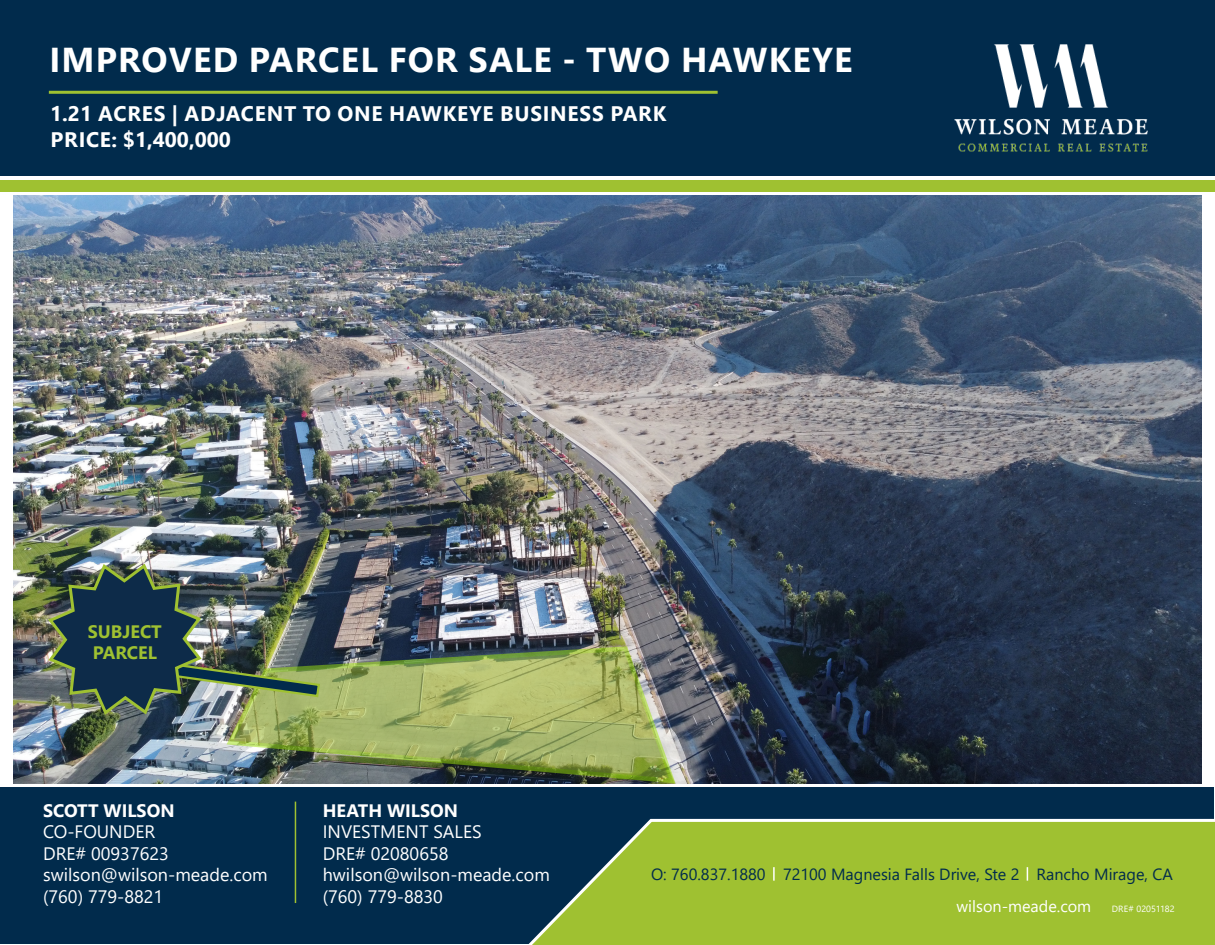
<style>
.page{position:relative;width:1215px;height:945px;background:#fff}
.page>*{position:absolute;margin:0;border:0;box-sizing:border-box;transform-origin:0 0}
.t1{font:700 34.5px "Segoe UI";letter-spacing:.035em;color:#fff}
.t2{font:700 21px "Segoe UI";letter-spacing:.035em;color:#fff}
.t3{font:700 21px "Segoe UI";letter-spacing:.015em;color:#fff}
.t4{font:18px "Segoe UI";color:#fff}
.t5{font:700 18px "Segoe UI";color:#fff}
.t6{font:700 18px "Segoe UI";color:#9fc131}
.t7{font:16.2px "Segoe UI";color:#012b4c}
.t8{font:16.2px "Segoe UI";color:#002b4d}
.t9{font:16.2px "Segoe UI";color:#fff}
.t10{font:16.2px "Segoe UI Emoji";color:#9fc131}
.t11{font:9px "Segoe UI";letter-spacing:.015em;color:#fff}
</style>
<div class="page">
<div style="left:0;top:786px;width:1214px;height:158px;background:#012b4c"></div>
<svg style="left:528px;top:818px;width:687px;height:127px;background:#92b439"></svg>
<svg style="left:1027px;top:867px;width:1px;height:14px"></svg>
<svg style="left:773px;top:867px;width:2px;height:14px"></svg>
<hr style="left:295px;top:802px;width:1px;height:101px;background:#9fc131">
<img style="left:14px;top:195px;width:1188px;height:589px">
<div style="left:0;top:0;width:1215px;height:181px;background:#012b4c"></div>
<div style="left:0;top:179px;width:1215px;height:13px;background:#9fc131"></div>
<hr style="left:0;top:784px;width:1215px;height:3px;background:#fff">
<hr style="left:0;top:176px;width:1215px;height:3px;background:#fff">
<hr style="left:49px;top:91px;width:669px;height:3px;background:#9fc131">
<img style="left:955px;top:45px;width:193px;height:107px">
<img style="left:225px;top:645px;width:452px;height:139px">
<img style="left:46px;top:562px;width:275px;height:155px">
<svg style="left:1033px;top:895px;width:15px;height:12px"></svg>
<svg style="left:1081px;top:895px;width:90px;height:12px"></svg>
<p class="t1" style="left:49px;top:28px;width:805px">IMPROVED PARCEL FOR SALE - TWO HAWKEYE</p>
<p class="t2" style="left:50px;top:94px;width:618px">1.21 ACRES | ADJACENT TO ONE HAWKEYE BUSINESS PARK</p>
<p class="t3" style="left:51px;top:119px;width:182px">PRICE: $1,400,000</p>
<p class="t6" style="left:88px;top:614px;width:76px">SUBJECT</p>
<p class="t6" style="left:93px;top:636px;width:66px">PARCEL</p>
<p class="t5" style="left:43px;top:793px;width:133px">SCOTT WILSON</p>
<p class="t4" style="left:43px;top:815px;width:114px">CO-FOUNDER</p>
<p class="t4" style="left:43px;top:836px;width:127px">DRE# 00937623</p>
<p class="t4" style="left:43px;top:858px;width:226px">swilson@wilson-meade.com</p>
<p class="t4" style="left:43px;top:880px;width:122px">(760) 779-8821</p>
<p class="t5" style="left:323px;top:793px;width:137px">HEATH WILSON</p>
<p class="t4" style="left:323px;top:815px;width:160px">INVESTMENT SALES</p>
<p class="t4" style="left:323px;top:836px;width:127px">DRE# 02080658</p>
<p class="t4" style="left:323px;top:858px;width:229px">hwilson@wilson-meade.com</p>
<p class="t4" style="left:323px;top:880px;width:122px">(760) 779-8830</p>
<p class="t7" style="left:651px;top:859px;width:116px">O: 760.837.1880</p>
<p class="t8" style="left:783px;top:859px;width:238px">72100 Magnesia Falls Drive, Ste 2</p>
<p class="t7" style="left:1036px;top:859px;width:138px">Rancho Mirage, CA</p>
<p class="t9" style="left:957px;top:891px;width:136px">wilson-meade.com</p>
<p class="t10" style="left:1049px;top:892px;width:32px">●▲□■</p>
<p class="t11" style="left:1112px;top:901px;width:65px">DRE# 02051182</p>
</div>
